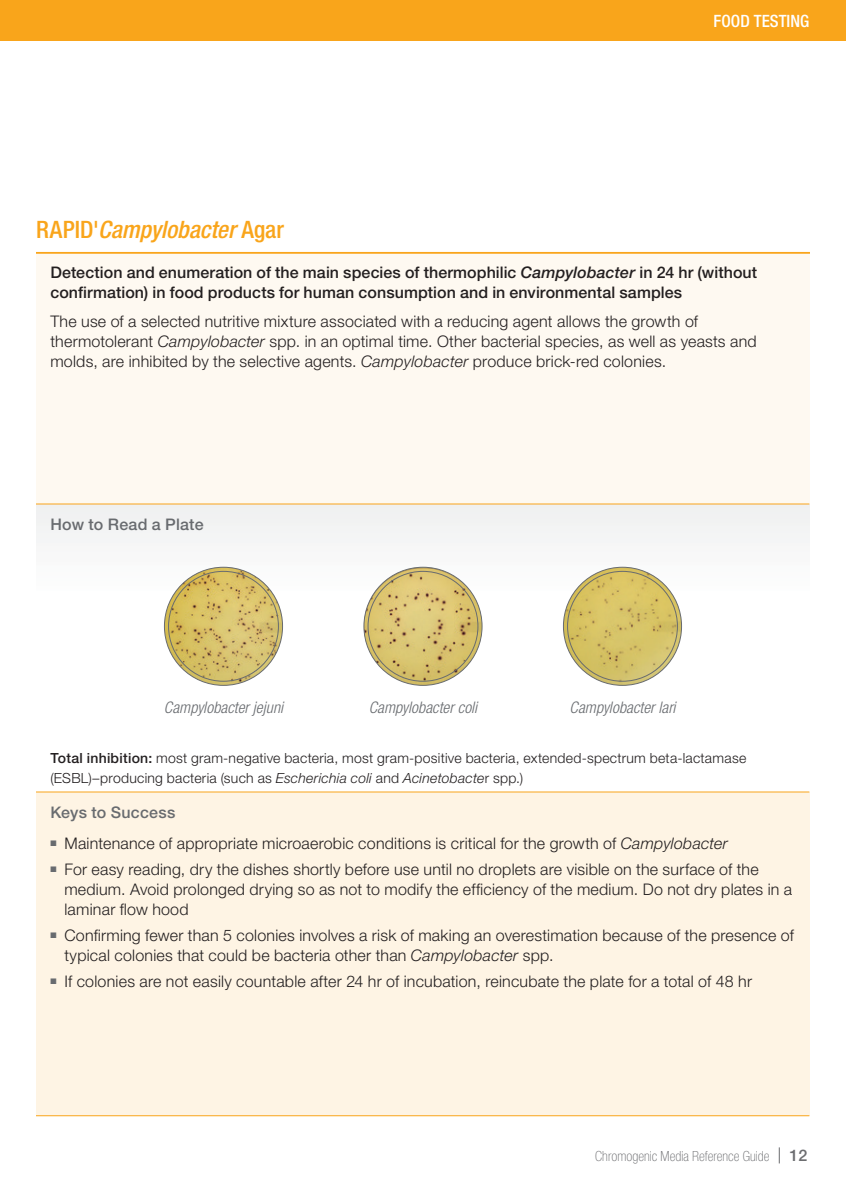
<style>
.page{position:relative;width:846px;height:1188px;background:#fff}
.page>*{position:absolute;margin:0;border:0;box-sizing:border-box;transform-origin:0 0}
.t1{font:italic 500 condensed 24px "Helvetica Neue LT Std";color:#f9a51b}
.t2{font:500 condensed 17px "Helvetica Neue LT Std";color:#fff}
.t3{font:300 16px/20px "Helvetica Neue LT Std";letter-spacing:.015em;color:#231f20}
.t4{font:500 16px/20px "Helvetica Neue LT Std";letter-spacing:.005em;color:#231f20}
.t5{font:italic 300 condensed 16px "Helvetica Neue LT Std";letter-spacing:.005em;color:#686b6f}
.t6{font:500 16px "Helvetica Neue LT Std";letter-spacing:.015em;color:#686b6f}
.t7{font:300 14px/20px "Helvetica Neue LT Std";letter-spacing:.02em;color:#231f20}
.t8{font:100 condensed 14px "Helvetica Neue LT Std";color:#6c6d70}
.s1{font-style:normal}
.s2{font-style:italic}
.s3{font-weight:500}
.s4{font-weight:400;font-stretch:normal;font-size:16px}
.s5{font-weight:500;font-stretch:normal;font-size:16px}
</style>
<div class="page">
<div style="left:0;top:0;width:846px;height:40px;background:#f9a51b"></div>
<div style="left:36px;top:252px;width:773px;height:252px;background:#fef9f1"></div>
<div style="left:36px;top:504px;width:773px;height:288px;background:linear-gradient(to right,#fcfcfc,#fcfcfc)"></div>
<div style="left:36px;top:792px;width:773px;height:324px;background:#fef4e4"></div>
<hr style="left:36px;top:504px;width:773px;height:1px;background:#f9a51b">
<hr style="left:36px;top:792px;width:773px;height:1px;background:#f9a51b">
<hr style="left:36px;top:1115px;width:773px;height:1px;background:#f9a51b">
<hr style="left:36px;top:252px;width:774px;height:2px;background:#f9a51b">
<svg style="left:164px;top:567px;width:119px;height:119px"></svg>
<svg style="left:363px;top:567px;width:120px;height:119px"></svg>
<svg style="left:563px;top:567px;width:119px;height:119px"></svg>
<h1 class="t1" style="left:36px;top:215px;width:249px"><span class="s1">RAPID'</span>Campylobacter <span class="s1">Agar</span></h1>
<p class="t2" style="left:714px;top:11px;width:97px">FOOD TESTING</p>
<p class="t4" style="left:50px;top:262px;width:708px">Detection and enumeration of the main species of thermophilic <span class="s2">Campylobacter</span> in 24 hr (without confirmation) in food products for human consumption and in environmental samples</p>
<p class="t3" style="left:50px;top:311px;width:708px">The use of a selected nutritive mixture associated with a reducing agent allows the growth of thermotolerant <span class="s2">Campylobacter</span> spp. in an optimal time. Other bacterial species, as well as yeasts and molds, are inhibited by the selective agents. <span class="s2">Campylobacter</span> produce brick-red colonies.</p>
<p class="t6" style="left:50px;top:515px;width:155px">How to Read a Plate</p>
<p class="t5" style="left:164px;top:699px;width:121px">Campylobacter jejuni</p>
<p class="t5" style="left:369px;top:699px;width:110px">Campylobacter coli</p>
<p class="t5" style="left:570px;top:699px;width:107px">Campylobacter lari</p>
<p class="t7" style="left:50px;top:748px;width:697px"><span class="s3">Total inhibition:</span> most gram-negative bacteria, most gram-positive bacteria, extended-spectrum beta-lactamase (ESBL)–producing bacteria (such as <span class="s2">Escherichia coli</span> and <span class="s2">Acinetobacte</span>r spp.)</p>
<p class="t6" style="left:50px;top:803px;width:127px">Keys to Success</p>
<p class="t3" style="left:50px;top:833px;width:679px"><sup>■</sup> Maintenance of appropriate microaerobic conditions is critical for the growth of <span class="s2">Campylobacter</span></p>
<p class="t3" style="left:64px;top:859px;width:729px;text-indent:-14px"><sup>■</sup> For easy reading, dry the dishes shortly before use until no droplets are visible on the surface of the medium. Avoid prolonged drying so as not to modify the efficiency of the medium. Do not dry plates in a laminar flow hood</p>
<p class="t3" style="left:64px;top:925px;width:731px;text-indent:-14px"><sup>■</sup> Confirming fewer than 5 colonies involves a risk of making an overestimation because of the presence of typical colonies that could be bacteria other than <span class="s2">Campylobacter</span> spp.</p>
<p class="t3" style="left:50px;top:971px;width:703px"><sup>■</sup> If colonies are not easily countable after 24 hr of incubation, reincubate the plate for a total of 48 hr</p>
<p class="t8" style="left:595px;top:1148px;width:214px">Chromogenic Media Reference Guide <span class="s4">|</span> <span class="s5">12</span></p>
</div>
